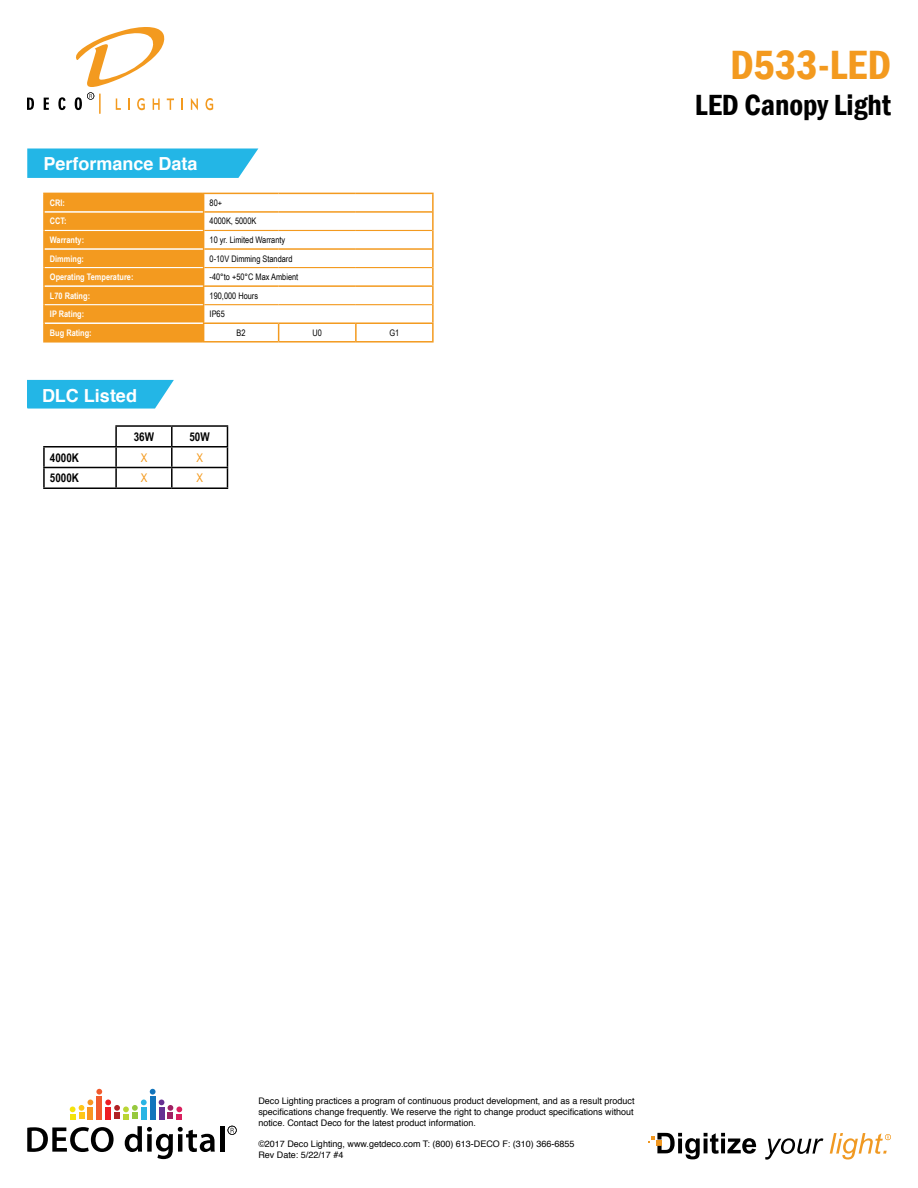
<style>
.page{position:relative;width:918px;height:1188px;background:#fff}
.page>*{position:absolute;margin:0;border:0;box-sizing:border-box;transform-origin:0 0}
.t1{font:600 condensed 42px "Franklin Gothic";color:#f39a1f}
.t2{font:600 condensed 30px "Franklin Gothic";color:#000}
.t3{font:700 18px "Helvetica";color:#fff}
.t4{font:700 12px "Arial Narrow";color:#000}
.t5{font:12px "Arial Narrow";color:#f39a1f}
.t6{font:9px/10.8px "Helvetica";color:#000;text-align:justify}
.t7{font:9px "Arial Narrow";color:#000}
.t8{font:700 9px "Arial Narrow";color:#fff}
</style>
<div class="page">
<svg style="left:27px;top:98px;width:7px;height:12px"></svg>
<svg style="left:44px;top:98px;width:5px;height:12px"></svg>
<svg style="left:58px;top:97px;width:8px;height:13px"></svg>
<svg style="left:181px;top:98px;width:2px;height:12px"></svg>
<svg style="left:191px;top:98px;width:7px;height:12px"></svg>
<svg style="left:205px;top:98px;width:8px;height:12px"></svg>
<hr style="left:99px;top:94px;width:2px;height:20px;background:#f39a1f">
<svg style="left:75px;top:27px;width:99px;height:83px"></svg>
<svg style="left:70px;top:1089px;width:112px;height:30px"></svg>
<svg style="left:27px;top:1127px;width:87px;height:25px"></svg>
<svg style="left:125px;top:1126px;width:90px;height:33px"></svg>
<hr style="left:220px;top:1126px;width:4px;height:26px;background:#000">
<svg style="left:228px;top:1126px;width:9px;height:9px"></svg>
<svg style="left:765px;top:1138px;width:58px;height:22px"></svg>
<svg style="left:830px;top:1133px;width:61px;height:27px"></svg>
<svg style="left:648px;top:1133px;width:108px;height:26px"></svg>
<svg style="left:27px;top:148px;width:231px;height:30px;background:#30bae7"></svg>
<hr style="left:204px;top:211px;width:75px;height:2px;background:#f39a1f">
<hr style="left:279px;top:211px;width:77px;height:2px;background:#f39a1f">
<hr style="left:356px;top:211px;width:76px;height:2px;background:#f39a1f">
<hr style="left:204px;top:248px;width:75px;height:2px;background:#f39a1f">
<hr style="left:279px;top:248px;width:77px;height:2px;background:#f39a1f">
<hr style="left:356px;top:248px;width:76px;height:2px;background:#f39a1f">
<hr style="left:204px;top:230px;width:75px;height:1px;background:#f39a1f">
<hr style="left:279px;top:230px;width:77px;height:1px;background:#f39a1f">
<hr style="left:356px;top:230px;width:76px;height:1px;background:#f39a1f">
<hr style="left:204px;top:267px;width:75px;height:1px;background:#f39a1f">
<hr style="left:279px;top:267px;width:77px;height:1px;background:#f39a1f">
<hr style="left:356px;top:267px;width:76px;height:1px;background:#f39a1f">
<hr style="left:203px;top:285px;width:76px;height:2px;background:#f39a1f">
<hr style="left:279px;top:285px;width:77px;height:2px;background:#f39a1f">
<hr style="left:356px;top:285px;width:78px;height:2px;background:#f39a1f">
<hr style="left:204px;top:304px;width:75px;height:1px;background:#f39a1f">
<hr style="left:279px;top:304px;width:77px;height:1px;background:#f39a1f">
<hr style="left:356px;top:304px;width:76px;height:1px;background:#f39a1f">
<hr style="left:203px;top:193px;width:76px;height:1px;background:#f39a1f">
<hr style="left:279px;top:193px;width:77px;height:1px;background:#f39a1f">
<hr style="left:356px;top:193px;width:78px;height:1px;background:#f39a1f">
<hr style="left:203px;top:322px;width:76px;height:2px;background:#f39a1f">
<hr style="left:279px;top:322px;width:77px;height:2px;background:#f39a1f">
<svg style="left:278px;top:324px;width:1px;height:17px"></svg>
<hr style="left:356px;top:322px;width:78px;height:2px;background:#f39a1f">
<svg style="left:355px;top:324px;width:2px;height:17px"></svg>
<svg style="left:432px;top:194px;width:2px;height:147px"></svg>
<hr style="left:203px;top:341px;width:76px;height:2px;background:#f39a1f">
<hr style="left:279px;top:341px;width:77px;height:2px;background:#f39a1f">
<hr style="left:356px;top:341px;width:78px;height:2px;background:#f39a1f">
<svg style="left:43px;top:193px;width:161px;height:148px;background:#f3a02d"></svg>
<hr style="left:43px;top:341px;width:160px;height:2px;background:#f39a1f">
<svg style="left:27px;top:380px;width:147px;height:29px;background:#34bbe7"></svg>
<hr style="left:115px;top:425px;width:57px;height:2px;background:#000">
<hr style="left:172px;top:425px;width:56px;height:2px;background:#000">
<hr style="left:43px;top:446px;width:73px;height:2px;background:#000">
<hr style="left:116px;top:446px;width:56px;height:2px;background:#000">
<hr style="left:172px;top:446px;width:56px;height:2px;background:#000">
<hr style="left:43px;top:467px;width:73px;height:1px;background:#000">
<svg style="left:43px;top:448px;width:2px;height:39px"></svg>
<hr style="left:116px;top:467px;width:56px;height:1px;background:#000">
<svg style="left:115px;top:427px;width:2px;height:60px"></svg>
<hr style="left:172px;top:467px;width:56px;height:1px;background:#000">
<svg style="left:171px;top:427px;width:2px;height:60px"></svg>
<svg style="left:227px;top:427px;width:1px;height:60px"></svg>
<hr style="left:43px;top:487px;width:73px;height:2px;background:#000">
<hr style="left:116px;top:487px;width:56px;height:2px;background:#000">
<hr style="left:172px;top:487px;width:56px;height:2px;background:#000">
<h3 class="t3" style="left:43px;top:149px;width:156px">Performance Data</h3>
<p class="t8" style="left:50px;top:196px;width:17px">CRI:</p>
<p class="t7" style="left:210px;top:196px;width:14px">80+</p>
<p class="t8" style="left:50px;top:214px;width:18px">CCT:</p>
<p class="t7" style="left:210px;top:215px;width:48px">4000K, 5000K</p>
<p class="t8" style="left:50px;top:233px;width:36px">Warranty:</p>
<p class="t7" style="left:210px;top:233px;width:77px">10 yr. Limited Warranty</p>
<p class="t8" style="left:50px;top:252px;width:36px">Dimming:</p>
<p class="t7" style="left:210px;top:252px;width:84px">0-10V Dimming Standard</p>
<p class="t8" style="left:50px;top:270px;width:85px">Operating Temperature:</p>
<p class="t7" style="left:210px;top:270px;width:90px">-40°to +50°C Max Ambient</p>
<p class="t8" style="left:50px;top:289px;width:42px">L70 Rating:</p>
<p class="t7" style="left:210px;top:289px;width:50px">190,000 Hours</p>
<p class="t8" style="left:50px;top:307px;width:36px">IP Rating:</p>
<p class="t7" style="left:210px;top:307px;width:17px">IP65</p>
<p class="t8" style="left:50px;top:326px;width:43px">Bug Rating:</p>
<p class="t7" style="left:237px;top:326px;width:11px">B2</p>
<p class="t7" style="left:313px;top:326px;width:11px">U0</p>
<p class="t7" style="left:389px;top:326px;width:11px">G1</p>
<h3 class="t3" style="left:42px;top:381px;width:97px">DLC Listed</h3>
<h3 class="t4" style="left:134px;top:427px;width:22px">36W</h3>
<h3 class="t4" style="left:190px;top:427px;width:22px">50W</h3>
<h3 class="t4" style="left:50px;top:448px;width:30px">4000K</h3>
<h3 class="t5" style="left:141px;top:448px;width:8px">X</h3>
<h3 class="t5" style="left:196px;top:448px;width:8px">X</h3>
<h3 class="t4" style="left:50px;top:469px;width:30px">5000K</h3>
<h3 class="t5" style="left:141px;top:469px;width:8px">X</h3>
<h3 class="t5" style="left:196px;top:469px;width:8px">X</h3>
<h1 class="t1" style="left:730px;top:37px;width:162px">D533-LED</h1>
<h2 class="t2" style="left:695px;top:85px;width:198px">LED Canopy Light</h2>
<p class="t6" style="left:258px;top:1096px;width:378px">Deco Lighting practices a program of continuous product development, and as a result product specifications change frequently. We reserve the right to change product specifications without notice. Contact Deco for the latest product information.</p>
<p class="t6" style="left:258px;top:1139px;width:318px">©2017 Deco Lighting, www.getdeco.com T: (800) 613-DECO F: (310) 366-6855<br>Rev Date: 5/22/17 #4</p>
</div>
